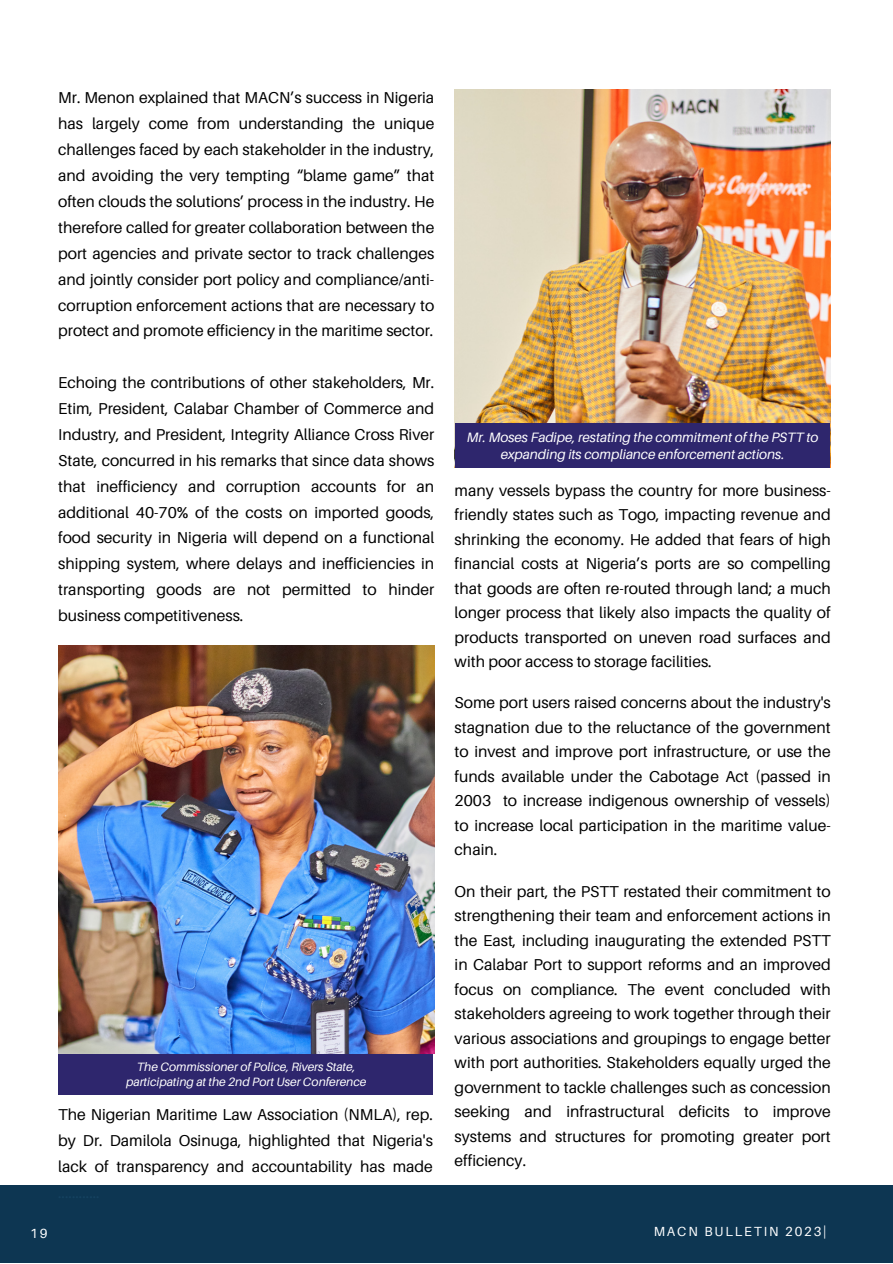
<style>
.page{position:relative;width:893px;height:1264px;background:#fff}
.page>*{position:absolute;margin:0;border:0;box-sizing:border-box;transform-origin:0 0}
.t1{font:15.75px/24.5px "Aileron";color:#000;text-align:justify}
.t2{font:italic 13.5px/16.8px "Aileron";color:#fff;text-align:center}
.t3{font:13.2px "Aileron";letter-spacing:.14em;color:#fff}
.t4{font:italic 12px "Aileron";color:#fff}
</style>
<div class="page">
<div style="left:0;top:1185px;width:892px;height:77px;background:#0d3652"></div>
<img style="left:58px;top:645px;width:376px;height:408px">
<div style="left:58px;top:1053px;width:375px;height:41px;background:#2e266d"></div>
<img style="left:454px;top:89px;width:376px;height:378px">
<div style="left:454px;top:423px;width:375px;height:45px;background:#2e266d"></div>
<p class="t1" style="left:58px;top:85px;width:377px;line-height:25.8px">Mr. Menon explained that MACN’s success in Nigeria has largely come from understanding the unique challenges faced by each stakeholder in the industry, and avoiding the very tempting “blame game” that often clouds the solutions’ process in the industry. He therefore called for greater collaboration between the port agencies and private sector to track challenges and jointly consider port policy and compliance/anti&shy;corruption enforcement actions that are necessary to protect and promote efficiency in the maritime sector.</p>
<p class="t1" style="left:58px;top:369px;width:377px;line-height:25.8px">Echoing the contributions of other stakeholders, Mr.<br>Etim, President, Calabar Chamber of Commerce and Industry, and President, Integrity Alliance Cross River State, concurred in his remarks that since data shows that inefficiency and corruption accounts for an additional 40-70% of the costs on imported goods, food security in Nigeria will depend on a functional shipping system, where delays and inefficiencies in transporting goods are not permitted to hinder business competitiveness.</p>
<p class="t4" style="left:137px;top:1059px;width:220px">The Commissioner of Police, Rivers State,</p>
<p class="t4" style="left:126px;top:1074px;width:241px">participating at the 2nd Port User Conference</p>
<p class="t1" style="left:58px;top:1101px;width:376px;line-height:25.8px">The Nigerian Maritime Law Association (NMLA), rep. by Dr. Damilola Osinuga, highlighted that Nigeria's lack of transparency and accountability has made</p>
<p class="t2" style="left:467px;top:429px;width:353px">Mr. Moses Fadipe, restating the commitment of the PSTT to expanding its compliance enforcement actions.</p>
<p class="t1" style="left:454px;top:477px;width:377px">many vessels bypass the country for more business&shy;friendly states such as Togo, impacting revenue and shrinking the economy. He added that fears of high financial costs at Nigeria’s ports are so compelling that goods are often re-routed through land; a much longer process that likely also impacts the quality of products transported on uneven road surfaces and with poor access to storage facilities.</p>
<p class="t1" style="left:454px;top:690px;width:377px">Some port users raised concerns about the industry's stagnation due to the reluctance of the government to invest and improve port infrastructure, or use the funds available under the Cabotage Act (passed in 2003 to increase indigenous ownership of vessels) to increase local participation in the maritime value&shy;chain.</p>
<p class="t1" style="left:454px;top:878px;width:377px">On their part, the PSTT restated their commitment to strengthening their team and enforcement actions in the East, including inaugurating the extended PSTT in Calabar Port to support reforms and an improved focus on compliance. The event concluded with stakeholders agreeing to work together through their various associations and groupings to engage better with port authorities. Stakeholders equally urged the government to tackle challenges such as concession seeking and infrastructural deficits to improve systems and structures for promoting greater port efficiency.</p>
<p class="t3" style="left:30px;top:1225px;width:19px">19</p>
<p class="t3" style="left:653px;top:1223px;width:174px">MACN BULLETIN 2023|</p>
</div>
